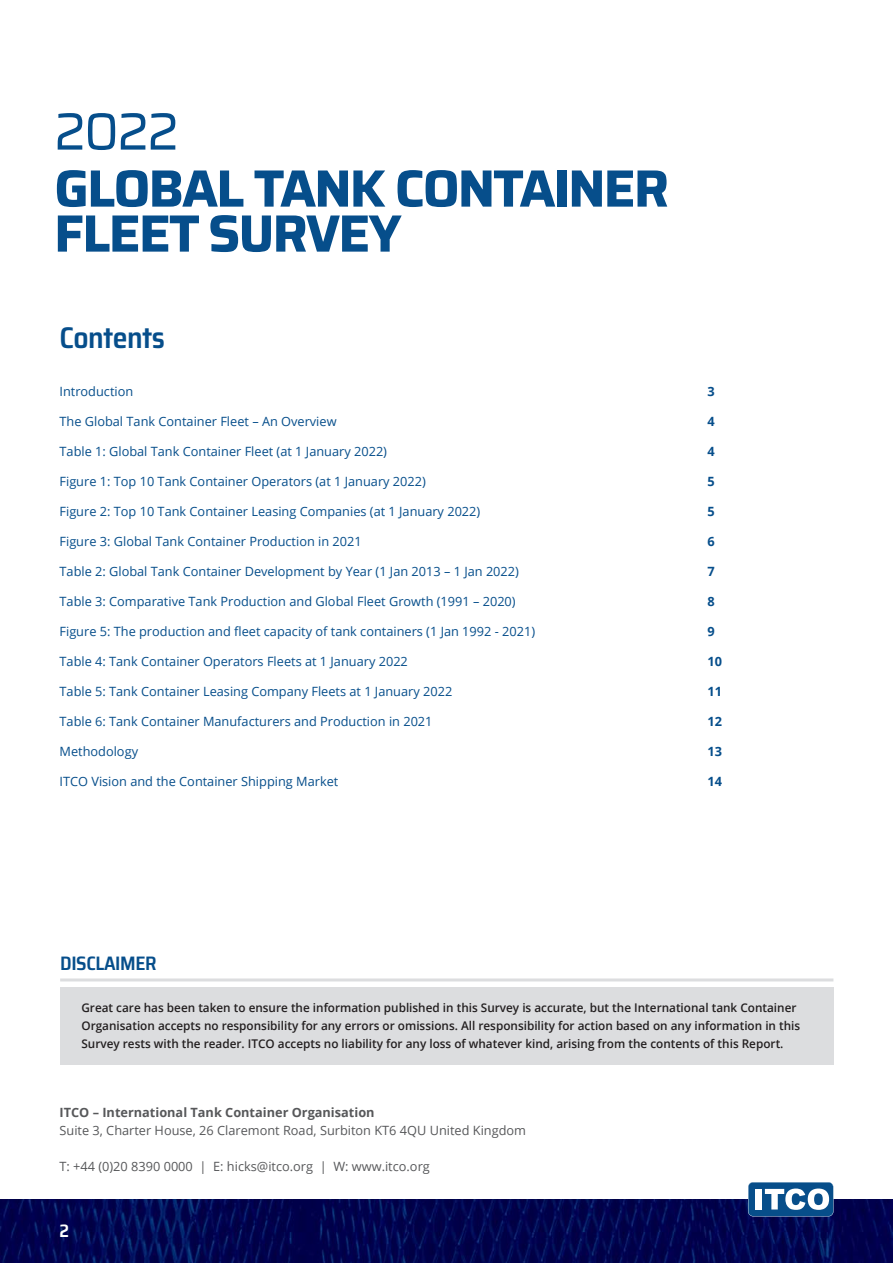
<style>
.page{position:relative;width:893px;height:1263px;background:#fff}
.page>*{position:absolute;margin:0;border:0;box-sizing:border-box;transform-origin:0 0}
.t1{font:700 52.5px/45px "Saira";letter-spacing:-.04em;color:#064e8b}
.t2{font:52.5px "Saira";color:#064e8b}
.t3{font:600 semi-condensed 30px "Saira";letter-spacing:-.02em;color:#064e8b}
.t4{font:600 semi-condensed 19.5px "Saira";letter-spacing:-.02em;color:#064e8b}
.t5{font:600 semi-condensed 18px "Saira";color:#fff}
.t6{font:12.75px "Open Sans";color:#064e8b}
.t7{font:12.75px "Open Sans";color:#57585a}
.t8{font:700 12.75px "Open Sans";color:#57585a}
.t9{font:700 12.75px "Open Sans";color:#064e8b}
.t10{font:600 12px/18px "Open Sans";color:#231f20}
</style>
<div class="page">
<img style="left:0;top:1199px;width:893px;height:64px">
<svg style="left:748px;top:1182px;width:85px;height:34px"></svg>
<div style="left:60px;top:987px;width:773px;height:77px;background:#dcdddf"></div>
<hr style="left:60px;top:978px;width:773px;height:3px;background:#dcdddf">
<p class="t2" style="left:54px;top:92px;width:127px">2022</p>
<p class="t1" style="left:54px;top:166px;width:617px">GLOBAL TANK CONTAINER<br>FLEET SURVEY</p>
<p class="t3" style="left:60px;top:315px;width:107px">Contents</p>
<p class="t6" style="left:60px;top:382px;width:75px">Introduction</p>
<p class="t9" style="left:708px;top:382px;width:9px">3</p>
<p class="t6" style="left:60px;top:412px;width:279px">The Global Tank Container Fleet – An Overview</p>
<p class="t9" style="left:708px;top:412px;width:9px">4</p>
<p class="t6" style="left:60px;top:442px;width:329px">Table 1: Global Tank Container Fleet (at 1 January 2022)</p>
<p class="t9" style="left:708px;top:442px;width:9px">4</p>
<p class="t6" style="left:60px;top:472px;width:368px">Figure 1: Top 10 Tank Container Operators (at 1 January 2022)</p>
<p class="t9" style="left:708px;top:472px;width:9px">5</p>
<p class="t6" style="left:60px;top:502px;width:422px">Figure 2: Top 10 Tank Container Leasing Companies (at 1 January 2022)</p>
<p class="t9" style="left:708px;top:502px;width:9px">5</p>
<p class="t6" style="left:60px;top:532px;width:304px">Figure 3: Global Tank Container Production in 2021</p>
<p class="t9" style="left:708px;top:532px;width:9px">6</p>
<p class="t6" style="left:60px;top:562px;width:461px">Table 2: Global Tank Container Development by Year (1 Jan 2013 – 1 Jan 2022)</p>
<p class="t9" style="left:708px;top:562px;width:9px">7</p>
<p class="t6" style="left:60px;top:592px;width:458px">Table 3: Comparative Tank Production and Global Fleet Growth (1991 – 2020)</p>
<p class="t9" style="left:708px;top:592px;width:9px">8</p>
<p class="t6" style="left:60px;top:622px;width:477px">Figure 5: The production and fleet capacity of tank containers (1 Jan 1992 - 2021)</p>
<p class="t9" style="left:708px;top:622px;width:9px">9</p>
<p class="t6" style="left:60px;top:652px;width:350px">Table 4: Tank Container Operators Fleets at 1 January 2022</p>
<p class="t9" style="left:708px;top:652px;width:16px">10</p>
<p class="t6" style="left:60px;top:682px;width:394px">Table 5: Tank Container Leasing Company Fleets at 1 January 2022</p>
<p class="t9" style="left:708px;top:682px;width:16px">11</p>
<p class="t6" style="left:60px;top:712px;width:374px">Table 6: Tank Container Manufacturers and Production in 2021</p>
<p class="t9" style="left:708px;top:712px;width:16px">12</p>
<p class="t6" style="left:60px;top:742px;width:80px">Methodology</p>
<p class="t9" style="left:708px;top:742px;width:16px">13</p>
<p class="t6" style="left:60px;top:772px;width:280px">ITCO Vision and the Container Shipping Market</p>
<p class="t9" style="left:708px;top:772px;width:16px">14</p>
<p class="t4" style="left:60px;top:948px;width:98px">DISCLAIMER</p>
<p class="t10" style="left:81px;top:999px;width:720px">Great care has been taken to ensure the information published in this Survey is accurate, but the International tank Container<br>Organisation accepts no responsibility for any errors or omissions. All responsibility for action based on any information in this<br>Survey rests with the reader. ITCO accepts no liability for any loss of whatever kind, arising from the contents of this Report.</p>
<p class="t8" style="left:60px;top:1103px;width:317px">ITCO – International Tank Container Organisation</p>
<p class="t7" style="left:60px;top:1121px;width:468px">Suite 3, Charter House, 26 Claremont Road, Surbiton KT6 4QU United Kingdom</p>
<p class="t7" style="left:60px;top:1157px;width:372px">T: +44 (0)20 8390 0000 | E: hicks@itco.org | W: www.itco.org</p>
<h3 class="t5" style="left:60px;top:1217px;width:11px">2</h3>
</div>
